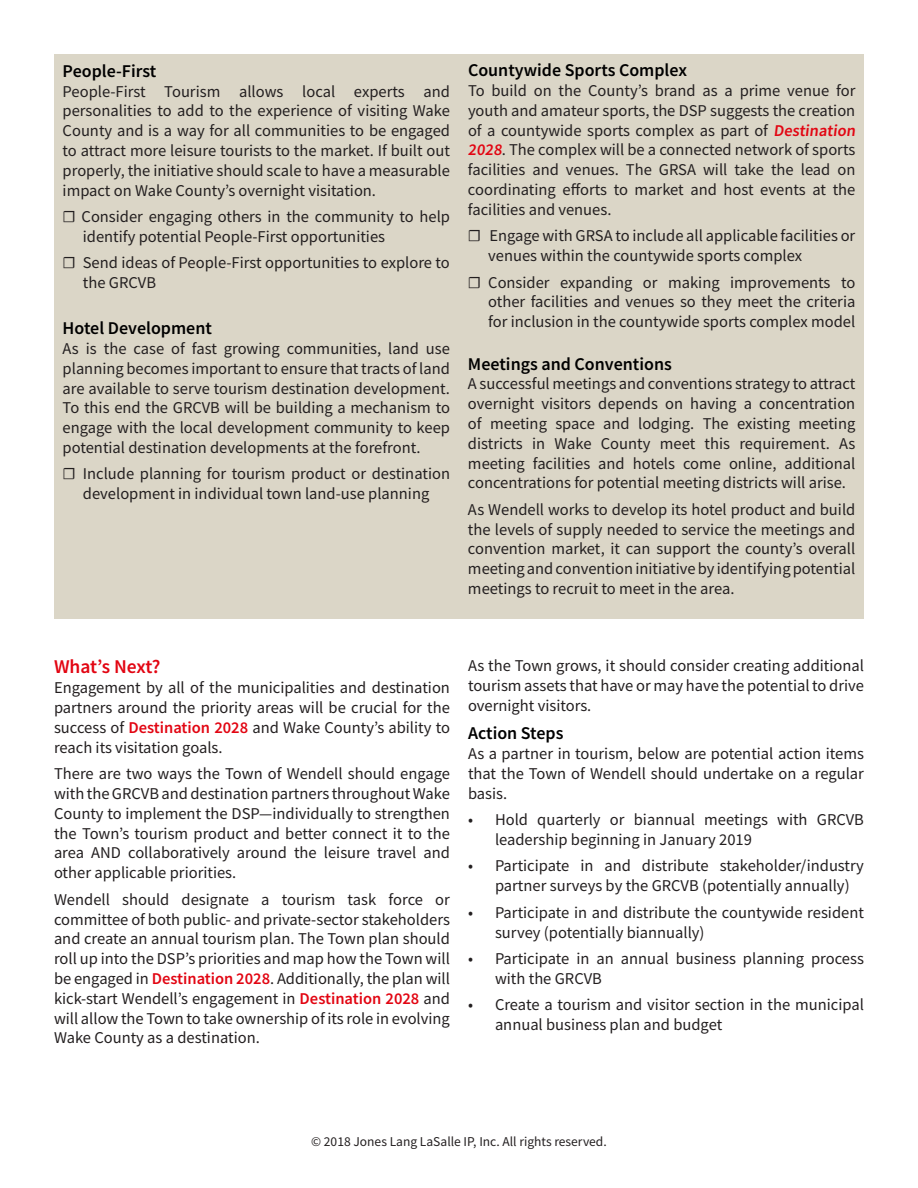
<style>
.page{position:relative;width:918px;height:1188px;background:#fff}
.page>*{position:absolute;margin:0;border:0;box-sizing:border-box;transform-origin:0 0}
.Subhead{font:600 19.5px "Source Sans Pro";letter-spacing:-.005em;color:#e20512}
.Paragraph_Style_3{font:600 18px "Source Sans Pro";color:#000}
.t1{font:16.5px/19.8px "Source Sans Pro";color:#231f20;text-align:justify}
.t2{font:13.5px "Source Sans Pro";color:#231f20}
.s1{font-weight:600;color:#e20512}
</style>
<div class="page">
<div style="left:54px;top:54px;width:810px;height:565px;background:#dbd6c7"></div>
<p class="Paragraph_Style_3" style="left:63px;top:59px;width:95px">People-First</p>
<p class="t1" style="left:63px;top:81px;width:389px">People-First Tourism allows local experts and personalities to add to the experience of visiting Wake County and is a way for all communities to be engaged to attract more leisure tourists to the market. If built out properly, the initiative should scale to have a measurable impact on Wake County’s overnight visitation.</p>
<p class="t1" style="left:83px;top:207px;width:369px;text-indent:-20px">☐ Consider engaging others in the community to help identify potential People-First opportunities</p>
<p class="t1" style="left:83px;top:253px;width:369px;text-indent:-20px">☐ Send ideas of People-First opportunities to explore to the GRCVB</p>
<p class="Paragraph_Style_3" style="left:63px;top:316px;width:151px">Hotel Development</p>
<p class="t1" style="left:63px;top:338px;width:389px">As is the case of fast growing communities, land use planning becomes important to ensure that tracts of land are available to serve tourism destination development.<br>To this end the GRCVB will be building a mechanism to engage with the local development community to keep potential destination developments at the forefront.</p>
<p class="t1" style="left:63px;top:464px;width:389px;text-align:center">☐ Include planning for tourism product or destination development in individual town land-use planning</p>
<p class="Paragraph_Style_3" style="left:468px;top:58px;width:221px">Countywide Sports Complex</p>
<p class="t1" style="left:468px;top:80px;width:391px;text-align:left">To build on the County’s brand as a prime venue for youth and amateur sports, the DSP suggests the creation of a countywide sports complex as part of <span class="s1">Destination 2028</span>. The complex will be a connected network of sports facilities and venues. The GRSA will take the lead on coordinating efforts to market and host events at the facilities and venues.</p>
<p class="t1" style="left:488px;top:226px;width:369px;text-indent:-20px">☐ Engage with GRSA to include all applicable facilities or venues within the countywide sports complex</p>
<p class="t1" style="left:488px;top:272px;width:369px;text-indent:-20px">☐ Consider expanding or making improvements to other facilities and venues so they meet the criteria for inclusion in the countywide sports complex model</p>
<p class="Paragraph_Style_3" style="left:468px;top:352px;width:205px">Meetings and Conventions</p>
<p class="t1" style="left:468px;top:374px;width:389px">A successful meetings and conventions strategy to attract overnight visitors depends on having a concentration of meeting space and lodging. The existing meeting districts in Wake County meet this requirement. As meeting facilities and hotels come online, additional concentrations for potential meeting districts will arise.</p>
<p class="t1" style="left:468px;top:499px;width:389px">As Wendell works to develop its hotel product and build the levels of supply needed to service the meetings and convention market, it can support the county’s overall meeting and convention initiative by identifying potential meetings to recruit to meet in the area.</p>
<p class="Subhead" style="left:54px;top:654px;width:108px">What’s Next?</p>
<p class="t1" style="left:54px;top:678px;width:397px">Engagement by all of the municipalities and destination partners around the priority areas will be crucial for the success of <span class="s1">Destination 2028</span> and Wake County’s ability to reach its visitation goals.</p>
<p class="t1" style="left:54px;top:764px;width:398px">There are two ways the Town of Wendell should engage with the GRCVB and destination partners throughout Wake County to implement the DSP—individually to strengthen the Town’s tourism product and better connect it to the area AND collaboratively around the leisure travel and other applicable priorities.</p>
<p class="t1" style="left:54px;top:889px;width:398px">Wendell should designate a tourism task force or committee of both public- and private-sector stakeholders and create an annual tourism plan. The Town plan should roll up into the DSP’s priorities and map how the Town will be engaged in <span class="s1">Destination 2028</span>. Additionally, the plan will kick-start Wendell’s engagement in <span class="s1">Destination 2028</span> and will allow the Town to take ownership of its role in evolving Wake County as a destination.</p>
<p class="t1" style="left:468px;top:656px;width:398px">As the Town grows, it should consider creating additional tourism assets that have or may have the potential to drive overnight visitors.</p>
<p class="Paragraph_Style_3" style="left:468px;top:721px;width:97px">Action Steps</p>
<p class="t1" style="left:468px;top:743px;width:398px">As a partner in tourism, below are potential action items that the Town of Wendell should undertake on a regular basis.</p>
<p class="t1" style="left:495px;top:810px;width:371px;text-indent:-27px">• Hold quarterly or biannual meetings with GRCVB leadership beginning in January 2019</p>
<p class="t1" style="left:495px;top:856px;width:370px;text-indent:-27px">• Participate in and distribute stakeholder/industry partner surveys by the GRCVB (potentially annually)</p>
<p class="t1" style="left:495px;top:902px;width:370px;text-indent:-27px">• Participate in and distribute the countywide resident survey (potentially biannually)</p>
<p class="t1" style="left:495px;top:949px;width:370px;text-indent:-27px">• Participate in an annual business planning process with the GRCVB</p>
<p class="t1" style="left:495px;top:995px;width:370px;text-indent:-27px">• Create a tourism and visitor section in the municipal annual business plan and budget</p>
<p class="t2" style="left:311px;top:1133px;width:297px">© 2018 Jones Lang LaSalle IP, Inc. All rights reserved.</p>
</div>
